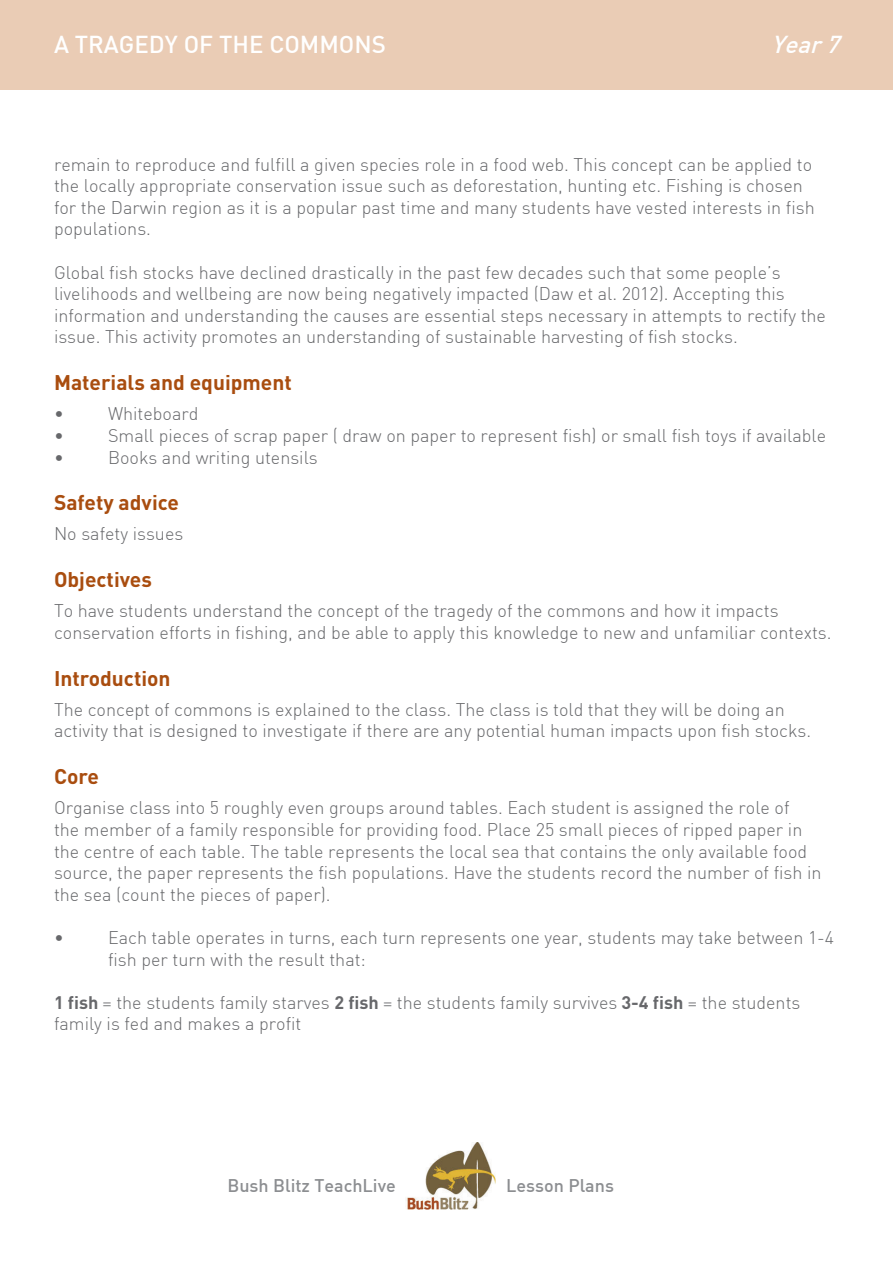
<style>
.page{position:relative;width:893px;height:1263px;background:#fff}
.page>*{position:absolute;margin:0;border:0;box-sizing:border-box;transform-origin:0 0}
.t1{font:500 24px "DIN";color:#fff}
.t2{font:italic 500 24px "DIN";color:#fff}
.t3{font:700 21px "DINOT";color:#a94d0f}
.t4{font:300 18px/21.6px "DIN";color:#67686b}
.t5{font:500 18px "DIN";color:#8c8e91}
.s1{font-family:"DINOT";font-weight:700}
</style>
<div class="page">
<div style="left:0;top:0;width:893px;height:89px;background:#eaccb5"></div>
<img style="left:406px;top:1143px;width:90px;height:66px">
<h1 class="t1" style="left:54px;top:29px;width:333px">A TRAGEDY OF THE COMMONS</h1>
<h1 class="t2" style="left:771px;top:29px;width:77px">Year7</h1>
<p class="t4" style="left:54px;top:153px;width:762px">remain to reproduce and fulfill a given species role in a food web. This concept can be applied to the locally appropriate conservation issue such as deforestation, hunting etc. Fishing is chosen for the Darwin region as it is a popular past time and many students have vested interests in fish populations.</p>
<p class="t4" style="left:54px;top:261px;width:773px">Global fish stocks have declined drastically in the past few decades such that some people’s livelihoods and wellbeing are now being negatively impacted (Daw et al. 2012). Accepting this information and understanding the causes are essential steps necessary in attempts to rectify the issue. This activity promotes an understanding of sustainable harvesting of fish stocks.</p>
<p class="t3" style="left:54px;top:369px;width:239px">Materials and equipment</p>
<p class="t4" style="left:54px;top:403px;width:11px">•</p>
<p class="t4" style="left:108px;top:403px;width:92px">Whiteboard</p>
<p class="t4" style="left:54px;top:424px;width:11px">•</p>
<p class="t4" style="left:108px;top:424px;width:720px">Small pieces of scrap paper ( draw on paper to represent fish) or small fish toys if available</p>
<p class="t4" style="left:54px;top:446px;width:11px">•</p>
<p class="t4" style="left:108px;top:446px;width:211px">Books and writing utensils</p>
<p class="t3" style="left:54px;top:489px;width:127px">Safety advice</p>
<p class="t4" style="left:54px;top:523px;width:131px">No safety issues</p>
<p class="t3" style="left:54px;top:566px;width:99px">Objectives</p>
<p class="t4" style="left:54px;top:600px;width:779px">To have students understand the concept of the tragedy of the commons and how it impacts conservation efforts in fishing, and be able to apply this knowledge to new and unfamiliar contexts.</p>
<p class="t3" style="left:54px;top:664px;width:118px">Introduction</p>
<p class="t4" style="left:54px;top:698px;width:759px">The concept of commons is explained to the class. The class is told that they will be doing an activity that is designed to investigate if there are any potential human impacts upon fish stocks.</p>
<p class="t3" style="left:54px;top:763px;width:46px">Core</p>
<p class="t4" style="left:54px;top:797px;width:769px">Organise class into 5 roughly even groups around tables. Each student is assigned the role of<br>the member of a family responsible for providing food. Place 25 small pieces of ripped paper in the centre of each table. The table represents the local sea that contains the only available food source, the paper represents the fish populations. Have the students record the number of fish in the sea (count the pieces of paper).</p>
<p class="t4" style="left:54px;top:926px;width:11px">•</p>
<p class="t4" style="left:108px;top:926px;width:728px">Each table operates in turns, each turn represents one year, students may take between 1-4 fish per turn with the result that:</p>
<p class="t4" style="left:54px;top:991px;width:748px"><span class="s1">1 fish</span> = the students family starves <span class="s1">2 fish</span> = the students family survives <span class="s1">3-4 fish</span> = the students family is fed and makes a profit</p>
<p class="t5" style="left:227px;top:1174px;width:170px">Bush Blitz TeachLive</p>
<p class="t5" style="left:506px;top:1174px;width:109px">Lesson Plans</p>
</div>
